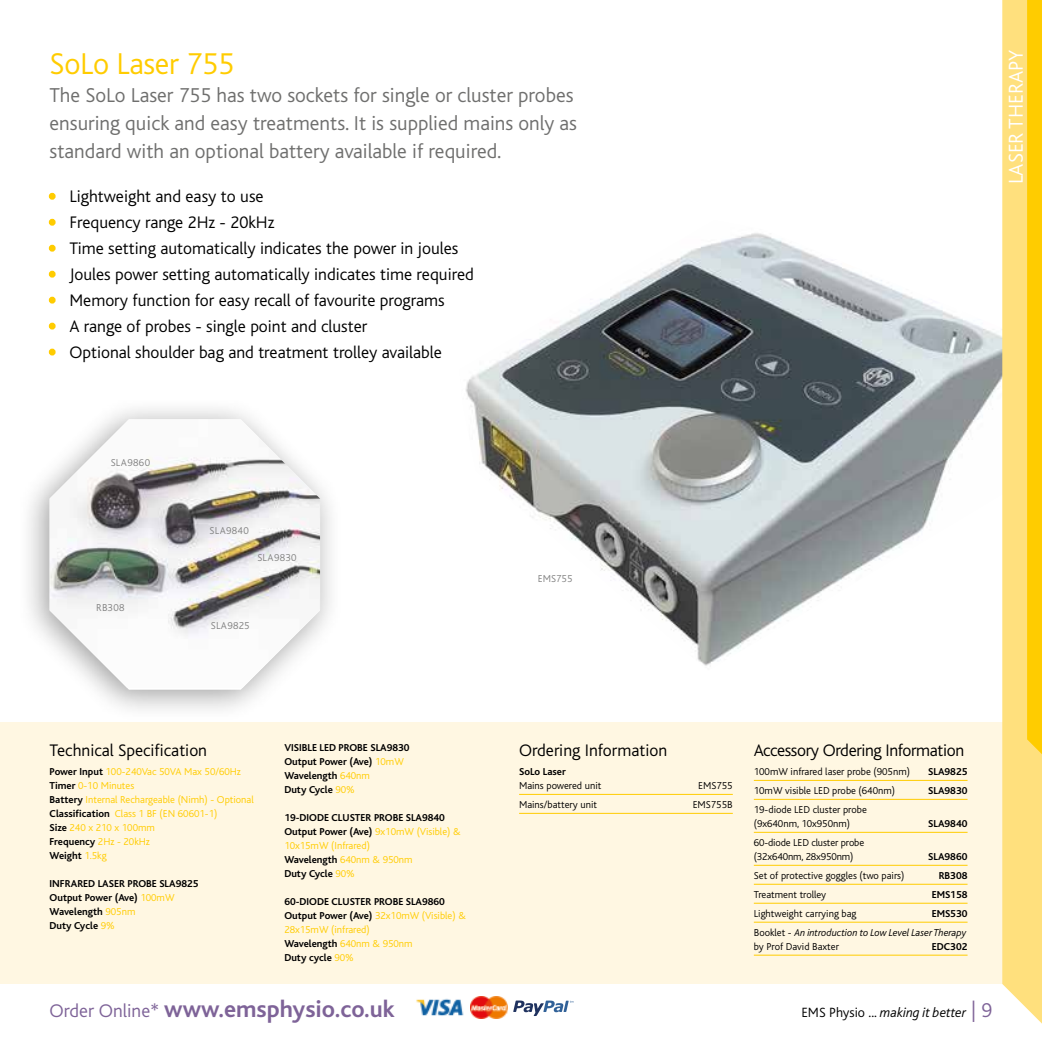
<style>
.page{position:relative;width:1042px;height:1042px;background:#fff}
.page>*{position:absolute;margin:0;border:0;box-sizing:border-box;transform-origin:0 0}
.t1{font:300 31.5px "Bliss";letter-spacing:-.01em;color:#fc0}
.t2{font:700 24.5px "Bliss";color:#7e6398}
.t3{font:300 21px/28px "Bliss";color:#6f6f6e}
.t4{font:300 21px "Bliss";color:#fff}
.t5{font:300 17.5px "Bliss";color:#000}
.t6{font:300 17.5px "Bliss";letter-spacing:-.02em;color:#000}
.t7{font:italic 300 14px "Bliss";color:#000}
.t8{font:700 10.5px/14px "Bliss";color:#000}
.t9{font:300 10.5px/14px "Bliss";color:#000}
.t10{font:300 10.5px/14px "Bliss";color:#fc0}
.t11{font:italic 300 10.5px/18.9px "Bliss";color:#000;text-align:right}
.t12{font:300 10.5px "Bliss";letter-spacing:.035em;color:#828282}
.s1{color:#fc0}
.s2{font-weight:700;color:#000}
.s3{font-weight:300;color:#fc0}
.s4{font-weight:300;font-size:19.25px}
.s5{font-weight:700;font-style:normal}
.s6{font-style:normal}
.s7{font-style:normal;font-size:21px;color:#7e6398}
</style>
<div class="page">
<div style="left:0;top:723px;width:1042px;height:261px;background:#fff7e2"></div>
<img style="left:465px;top:233px;width:537px;height:433px">
<div style="left:49px;top:193px;width:7px;height:7px;border:4px solid #fc0;border-radius:50%"></div>
<div style="left:49px;top:219px;width:7px;height:7px;border:4px solid #fc0;border-radius:50%"></div>
<div style="left:49px;top:245px;width:7px;height:7px;border:4px solid #fc0;border-radius:50%"></div>
<div style="left:49px;top:271px;width:7px;height:7px;border:4px solid #fc0;border-radius:50%"></div>
<div style="left:49px;top:297px;width:7px;height:7px;border:4px solid #fc0;border-radius:50%"></div>
<div style="left:49px;top:323px;width:7px;height:6px;border:4px solid #fc0;border-radius:50%"></div>
<div style="left:49px;top:349px;width:7px;height:6px;border:4px solid #fc0;border-radius:50%"></div>
<hr style="left:519px;top:794px;width:214px;height:1px;background:#fc0">
<hr style="left:519px;top:813px;width:214px;height:1px;background:#fc0">
<hr style="left:754px;top:780px;width:213px;height:1px;background:#fc0">
<hr style="left:754px;top:799px;width:213px;height:1px;background:#fc0">
<hr style="left:754px;top:832px;width:213px;height:1px;background:#fc0">
<hr style="left:754px;top:865px;width:213px;height:1px;background:#fc0">
<hr style="left:754px;top:884px;width:213px;height:1px;background:#fc0">
<hr style="left:754px;top:903px;width:213px;height:1px;background:#fc0">
<hr style="left:754px;top:922px;width:213px;height:1px;background:#fc0">
<hr style="left:754px;top:954px;width:213px;height:1px;background:#fc0">
<div style="left:17px;top:396px;width:326px;height:326px;background:#000;opacity:.38"></div>
<img style="left:50px;top:419px;width:270px;height:269px">
<img style="left:471px;top:996px;width:37px;height:22px">
<img style="left:416px;top:998px;width:48px;height:18px">
<svg style="left:513px;top:1000px;width:60px;height:16px"></svg>
<svg style="left:1002px;top:0;width:40px;height:1023px;background:#fede71"></svg>
<h1 class="t1" style="left:50px;top:47px;width:186px">SoLo Laser 755</h1>
<h3 class="t3" style="left:50px;top:81px;width:529px">The SoLo Laser 755 has two sockets for single or cluster probes ensuring quick and easy treatments. It is supplied mains only as standard with an optional battery available if required.</h3>
<h3 class="t5" style="left:50px;top:187px;width:215px"><span class="s1">•</span> Lightweight and easy to use</h3>
<h3 class="t5" style="left:50px;top:213px;width:226px"><span class="s1">•</span> Frequency range 2Hz - 20kHz</h3>
<h3 class="t5" style="left:50px;top:239px;width:410px"><span class="s1">•</span> Time setting automatically indicates the power in joules</h3>
<h3 class="t5" style="left:50px;top:265px;width:426px"><span class="s1">•</span> Joules power setting automatically indicates time required</h3>
<h3 class="t5" style="left:50px;top:291px;width:396px"><span class="s1">•</span> Memory function for easy recall of favourite programs</h3>
<h3 class="t5" style="left:50px;top:317px;width:319px"><span class="s1">•</span> A range of probes - single point and cluster</h3>
<h3 class="t5" style="left:50px;top:343px;width:394px"><span class="s1">•</span> Optional shoulder bag and treatment trolley available</h3>
<p class="t12" style="left:111px;top:457px;width:41px">SLA9860</p>
<p class="t12" style="left:96px;top:601px;width:30px">RB308</p>
<p class="t12" style="left:209px;top:524px;width:41px">SLA9840</p>
<p class="t12" style="left:257px;top:552px;width:41px">SLA9830</p>
<p class="t12" style="left:211px;top:619px;width:40px">SLA9825</p>
<p class="t12" style="left:538px;top:573px;width:36px">EMS755</p>
<h3 class="t4" style="left:1005px;top:184px;width:136px;rotate:-90deg">LASER THERAPY</h3>
<h3 class="t5" style="left:50px;top:741px;width:159px">Technical Specification</h3>
<p class="t10" style="left:50px;top:765px;width:206px"><span class="s2">Power Input</span> 100-240Vac 50VA Max 50/60Hz<br><span class="s2">Timer</span> 0-10 Minutes<br><span class="s2">Battery</span> Internal Rechargeable (Nimh) - Optional<br><span class="s2">Classification</span> Class 1 BF (EN 60601-1)<br><span class="s2">Size</span> 240 x 210 x 100mm<br><span class="s2">Frequency</span> 2Hz - 20kHz<br><span class="s2">Weight</span> 1.5kg</p>
<p class="t8" style="left:50px;top:877px;width:150px">INFRARED LASER PROBE SLA9825<br>Output Power (Ave) <span class="s3">100mW<br></span>Wavelength <span class="s3">905nm<br></span>Duty Cycle <span class="s3">9%</span></p>
<p class="t8" style="left:284px;top:740px;width:127px">VISIBLE LED PROBE SLA9830<br>Output Power (Ave) <span class="s3">10mW<br></span>Wavelength <span class="s3">640nm<br></span>Duty Cycle <span class="s3">90%</span></p>
<p class="t8" style="left:284px;top:810px;width:178px">19-DIODE CLUSTER PROBE SLA9840<br>Output Power (Ave) <span class="s3">9x10mW (Visible) &amp;<br>10x15mW (Infrared)<br></span>Wavelength <span class="s3">640nm &amp; 950nm<br></span>Duty Cycle <span class="s3">90%</span></p>
<p class="t8" style="left:284px;top:894px;width:183px">60-DIODE CLUSTER PROBE SLA9860<br>Output Power (Ave) <span class="s3">32x10mW (Visible) &amp;<br>28x15mW (infrared)<br></span>Wavelength <span class="s3">640nm &amp; 950nm<br></span>Duty cycle <span class="s3">90%</span></p>
<h2 class="t2" style="left:50px;top:996px;width:347px"><span class="s4">Order Online*</span> www.emsphysio.co.uk</h2>
<h3 class="t5" style="left:519px;top:741px;width:150px">Ordering Information</h3>
<p class="t8" style="left:519px;top:765px;width:48px">SoLo Laser</p>
<p class="t9" style="left:519px;top:779px;width:84px">Mains powered unit</p>
<p class="t9" style="left:698px;top:779px;width:36px">EMS755</p>
<p class="t9" style="left:519px;top:798px;width:79px">Mains/battery unit</p>
<p class="t9" style="left:692px;top:798px;width:41px">EMS755B</p>
<h3 class="t6" style="left:754px;top:741px;width:212px">Accessory Ordering Information</h3>
<p class="t9" style="left:754px;top:765px;width:158px">100mW infrared laser probe (905nm)</p>
<p class="t8" style="left:928px;top:765px;width:41px">SLA9825</p>
<p class="t9" style="left:754px;top:784px;width:143px">10mW visible LED probe (640nm)</p>
<p class="t8" style="left:928px;top:784px;width:41px">SLA9830</p>
<p class="t9" style="left:754px;top:802px;width:114px">19-diode LED cluster probe (9x640nm, 10x950nm)</p>
<p class="t8" style="left:928px;top:817px;width:41px">SLA9840</p>
<p class="t9" style="left:754px;top:835px;width:112px">60-diode LED cluster probe (32x640nm, 28x950nm)</p>
<p class="t8" style="left:928px;top:849px;width:41px">SLA9860</p>
<p class="t9" style="left:754px;top:868px;width:152px">Set of protective goggles (two pairs)</p>
<p class="t8" style="left:938px;top:868px;width:30px">RB308</p>
<p class="t9" style="left:754px;top:887px;width:74px">Treatment trolley</p>
<p class="t8" style="left:931px;top:887px;width:37px">EMS158</p>
<p class="t9" style="left:754px;top:906px;width:104px">Lightweight carrying bag</p>
<p class="t11" style="left:754px;top:904px;width:215px"><span class="s5">EMS530<br></span><span class="s6">Booklet -</span> An introduction to Low Level Laser Therapy</p>
<p class="t9" style="left:754px;top:939px;width:87px">by Prof David Baxter</p>
<p class="t8" style="left:932px;top:939px;width:37px">EDC302</p>
<h3 class="t7" style="left:801px;top:1005px;width:192px"><span class="s6">EMS Physio ...</span> making it better <span class="s7">| 9</span></h3>
</div>
